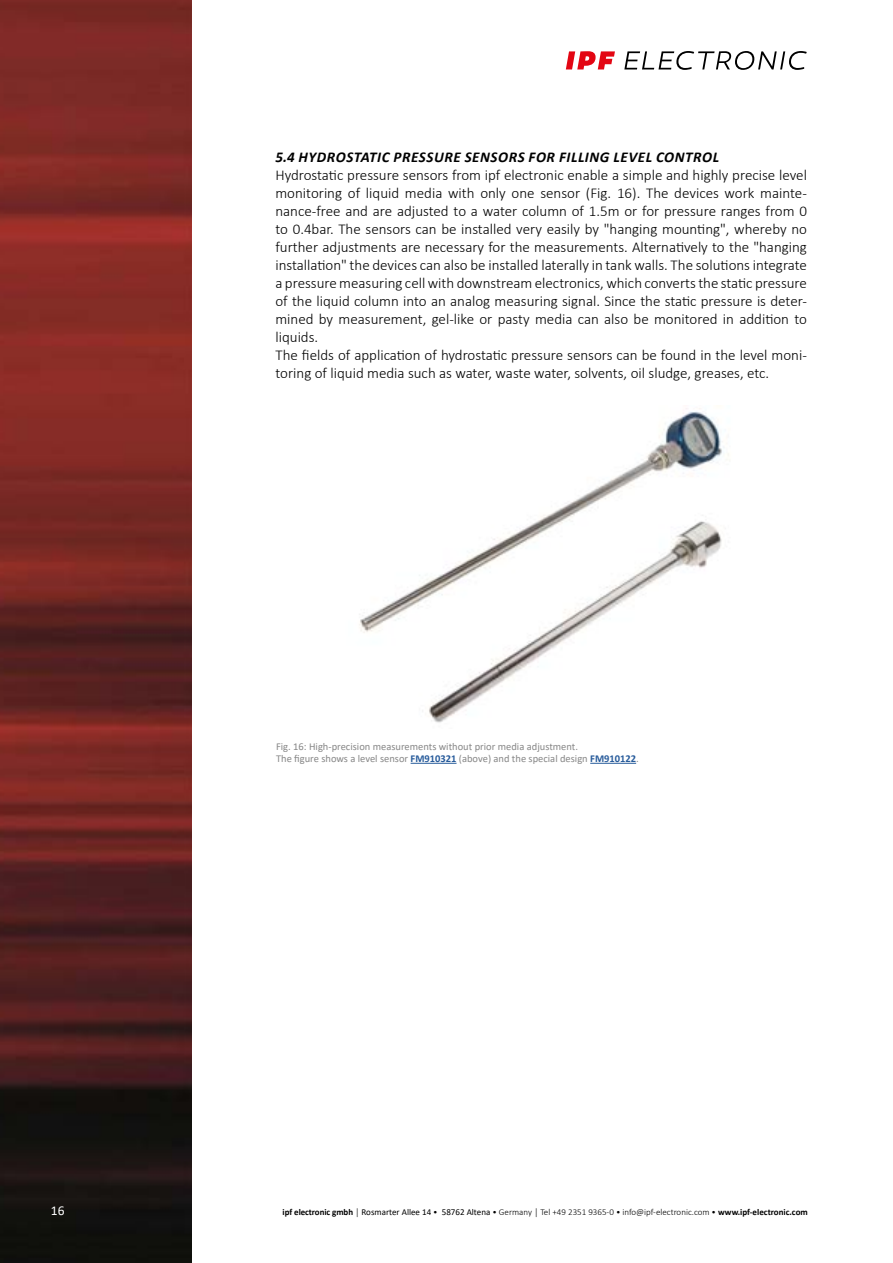
<style>
.page{position:relative;width:893px;height:1263px;background:#fff}
.page>*{position:absolute;margin:0;border:0;box-sizing:border-box;transform-origin:0 0}
.t1{font:300 15px/18px "Calibri";color:#000}
.t2{font:italic 700 15px "Calibri";letter-spacing:.04em;color:#000}
.t3{font:13.5px "Calibri";color:#fff}
.t4{font:10.5px/12px "Calibri";color:#878787}
.t5{font:300 9px "Calibri";color:#000}
.s1{font-weight:700;color:#275b9b}
.s2{font-weight:700}
.s3{font-weight:400}
</style>
<div class="page">
<img style="left:0;top:0;width:191px;height:1263px">
<svg style="left:624px;top:51px;width:183px;height:19px"></svg>
<svg style="left:566px;top:51px;width:49px;height:18px"></svg>
<img style="left:359px;top:408px;width:370px;height:315px">
<hr style="left:411px;top:763px;width:46px;height:1px;background:#275b9b">
<hr style="left:590px;top:763px;width:46px;height:1px;background:#275b9b">
<p class="t2" style="left:275px;top:146px;width:445px">5.4 HYDROSTATIC PRESSURE SENSORS FOR FILLING LEVEL CONTROL</p>
<p class="t1" style="left:275px;top:166px;width:533px">Hydrostatic pressure sensors from ipf electronic enable a simple and highly precise level monitoring of liquid media with only one sensor (Fig. 16). The devices work mainte&shy;nance-free and are adjusted to a water column of 1.5m or for pressure ranges from 0 to 0.4bar. The sensors can be installed very easily by "hanging mounting", whereby no further adjustments are necessary for the measurements. Alternatively to the "hanging installation" the devices can also be installed laterally in tank walls. The solutions integrate a pressure measuring cell with downstream electronics, which converts the static pressure of the liquid column into an analog measuring signal. Since the static pressure is deter&shy;mined by measurement, gel-like or pasty media can also be monitored in addition to liquids.<br>The fields of application of hydrostatic pressure sensors can be found in the level moni&shy;toring of liquid media such as water, waste water, solvents, oil sludge, greases, etc.</p>
<p class="t4" style="left:276px;top:740px;width:364px">Fig. 16: High-precision measurements without prior media adjustment.<br>The figure shows a level sensor <span class="s1">FM910321</span> (above) and the special design <span class="s1">FM910122</span>.</p>
<p class="t3" style="left:51px;top:1201px;width:15px">16</p>
<p class="t5" style="left:283px;top:1206px;width:527px"><span class="s2">ipf electronic gmbh</span> │ <span class="s3">Rosmarter Allee 14</span> • <span class="s3">58762 Altena</span> • Germany │ Tel +49 2351 9365-0 • info@ipf-electronic. com • <span class="s2">www.ipf-electronic.com</span></p>
</div>
